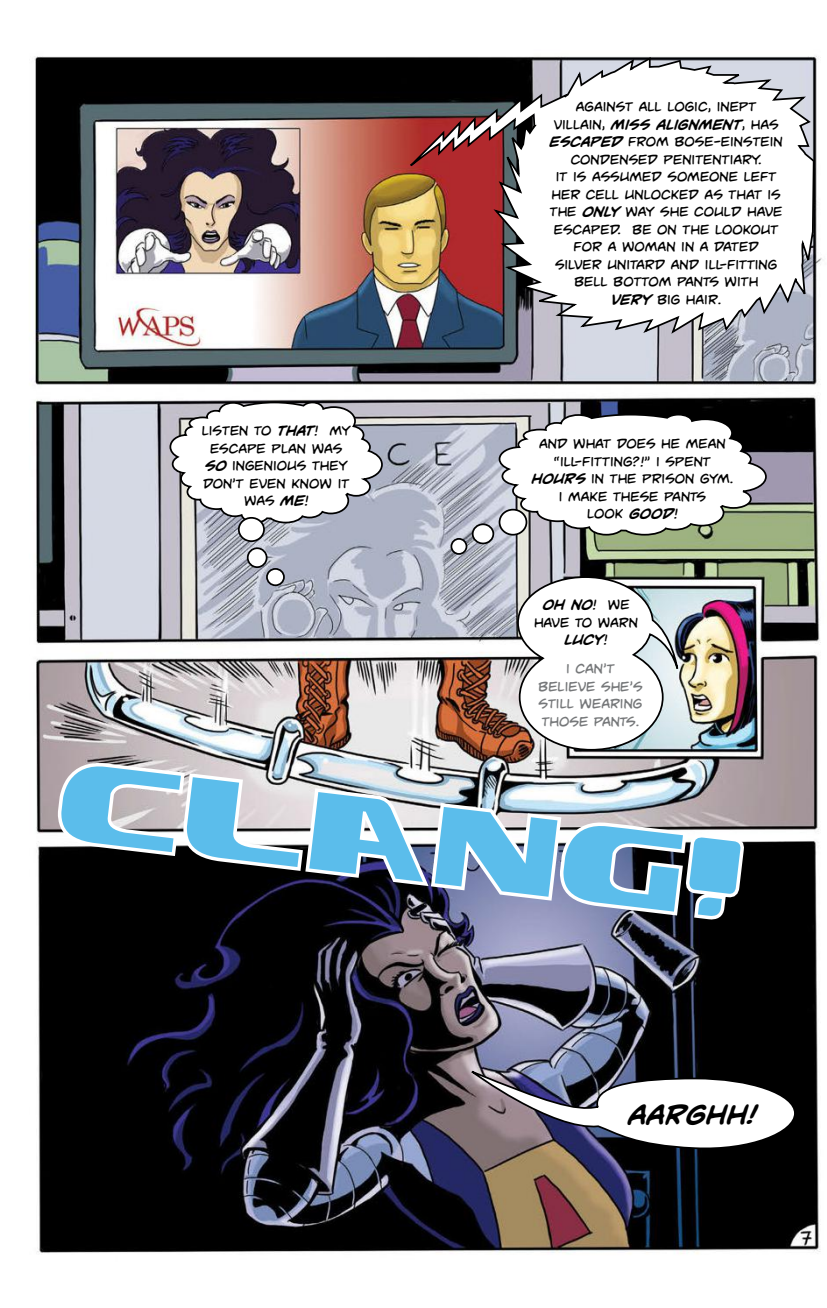
<style>
.page{position:relative;width:827px;height:1308px;background:#fff}
.page>*{position:absolute;margin:0;border:0;box-sizing:border-box;transform-origin:0 0}
.t1{font:126px "Excelsior";color:#5bbdeb}
.t2{font:700 33.25px "Unmasked BB";color:#000}
.t3{font:17.5px/17.5px "Unmasked BB";color:#000;text-align:center}
.t4{font:17.5px/17.5px "Unmasked BB";color:#76787a;text-align:center}
.s1{font-weight:700}
</style>
<div class="page">
<img style="left:32px;top:56px;width:790px;height:1198px">
<svg style="left:392px;top:56px;width:423px;height:280px"></svg>
<svg style="left:169px;top:401px;width:215px;height:123px"></svg>
<svg style="left:498px;top:413px;width:270px;height:123px"></svg>
<div style="left:239px;top:518px;width:25px;height:23px;background:#fff;border-radius:50%"></div>
<div style="left:238px;top:517px;width:27px;height:25px;border:2px solid #000;border-radius:50%"></div>
<div style="left:248px;top:548px;width:19px;height:19px;background:#fff;border-radius:50%"></div>
<div style="left:247px;top:547px;width:20px;height:21px;border:2px solid #000;border-radius:50%"></div>
<div style="left:267px;top:569px;width:17px;height:16px;background:#fff;border-radius:50%"></div>
<div style="left:266px;top:568px;width:19px;height:18px;border:2px solid #000;border-radius:50%"></div>
<div style="left:499px;top:509px;width:27px;height:25px;background:#fff;border-radius:50%"></div>
<div style="left:499px;top:508px;width:28px;height:27px;border:2px solid #000;border-radius:50%"></div>
<div style="left:473px;top:524px;width:20px;height:19px;background:#fff;border-radius:50%"></div>
<div style="left:472px;top:523px;width:22px;height:21px;border:2px solid #000;border-radius:50%"></div>
<div style="left:451px;top:539px;width:15px;height:15px;background:#fff;border-radius:50%"></div>
<div style="left:450px;top:538px;width:17px;height:17px;border:2px solid #000;border-radius:50%"></div>
<svg style="left:516px;top:575px;width:163px;height:176px"></svg>
<svg style="left:470px;top:1068px;width:327px;height:84px"></svg>
<svg style="left:54px;top:759px;width:692px;height:162px"></svg>
<p class="t3" style="left:202px;top:421px;width:150px">listen to <span class="s1">THAT</span>! my escape plan was<br><span class="s1">SO</span> ingenious they don’t even know it was <span class="s1">ME</span>!</p>
<p class="t3" style="left:549px;top:98px;width:235px">against all logic, inept villain, <span class="s1">MISS ALIGNMENT</span>, has<br><span class="s1">ESCAPED</span> from bose-einstein condensed penitentiary.<br>it is assumed someone left her cell unlocked as that is the <span class="s1">ONLY</span> way she could have escaped. be on the lookout for a woman in a dated silver unitard and ill-fitting bell bottom pants with<br><span class="s1">VERY</span> big hair.</p>
<p class="t3" style="left:532px;top:434px;width:203px">and what does he mean “ill-fitting?!” i spent<br><span class="s1">HOURS</span> in the prison gym. i make these pants<br>look <span class="s1">GOOD</span>!</p>
<p class="t3" style="left:534px;top:595px;width:106px"><span class="s1">OH NO</span>! we have to warn<br><span class="s1">LUCY</span>!</p>
<p class="t4" style="left:538px;top:659px;width:106px">i can’t believe she’s still wearing those pants.</p>
<h1 class="t1" style="left:71px;top:735px;width:692px;rotate:7deg">CLANG!</h1>
<h2 class="t2" style="left:628px;top:1097px;width:128px">AARGHH!</h2>
</div>
